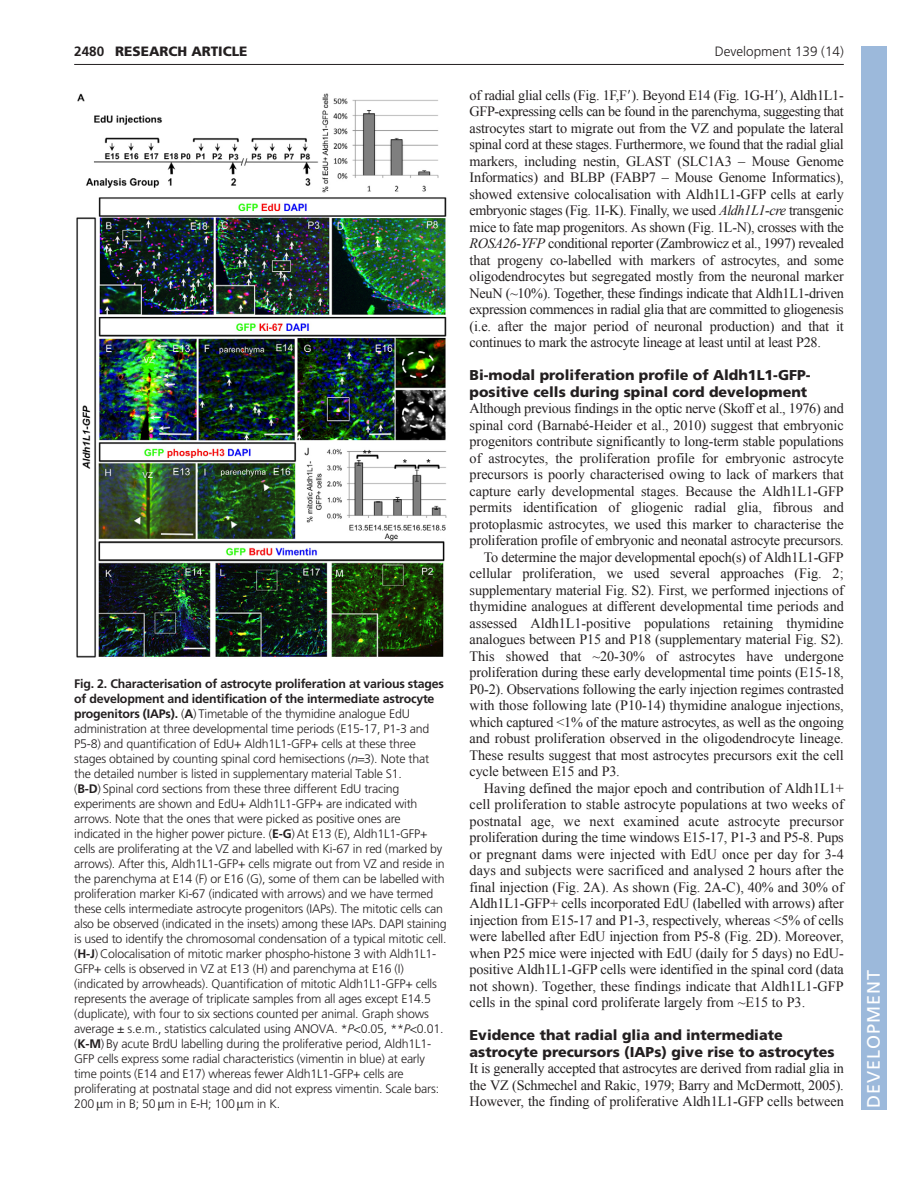
<style>
.page{position:relative;width:918px;height:1188px;background:#fff}
.page>*{position:absolute;margin:0;border:0;box-sizing:border-box;transform-origin:0 0}
.t1{font:18px "Frutiger LT Std";letter-spacing:.055em;color:#fff}
.t2{font:14.25px/16.5px "Times New Roman";letter-spacing:-.005em;color:#231f20;text-align:justify}
.t3{font:900 14.25px/16.5px "Frutiger LT Std";color:#231f20}
.t4{font:300 13.5px "Frutiger LT Std";color:#231f20}
.t5{font:900 13.5px "Frutiger LT Std";color:#231f20}
.t6{font:700 13.5px "Frutiger LT Std";color:#231f20}
.t7{font:300 12.3px/15px "Frutiger LT Std";letter-spacing:-.015em;color:#231f20}
.s1{font-weight:700}
.s2{font-style:italic}
.s3{font-family:"Mathematical Pi One"}
</style>
<div class="page">
<hr style="left:74px;top:64px;width:770px;height:1px;background:#231f20">
<img style="left:76px;top:93px;width:371px;height:565px">
<div style="left:861px;top:46px;width:25px;height:1064px;background:#9cb9db"></div>
<p class="t6" style="left:74px;top:46px;width:32px">2480</p>
<p class="t5" style="left:115px;top:46px;width:134px">RESEARCH ARTICLE</p>
<p class="t4" style="left:715px;top:46px;width:131px">Development 139 (14)</p>
<p class="t7" style="left:74px;top:677px;width:374px"><span class="s1">Fig. 2. Characterisation of astrocyte proliferation at various stages of development and identification of the intermediate astrocyte progenitors (IAPs).</span> (<span class="s1">A</span>) Timetable of the thymidine analogue EdU administration at three developmental time periods (E15-17, P1-3 and P5-8) and quantification of EdU+ Aldh1L1-GFP+ cells at these three stages obtained by counting spinal cord hemisections (<span class="s2">n</span> 3). Note that the detailed number is listed in supplementary material Table S1.<br>(<span class="s1">B-D</span>) Spinal cord sections from these three different EdU tracing experiments are shown and EdU+ Aldh1L1-GFP+ are indicated with arrows. Note that the ones that were picked as positive ones are indicated in the higher power picture. (<span class="s1">E-G</span>) At E13 (E), Aldh1L1-GFP+ cells are proliferating at the VZ and labelled with Ki-67 in red (marked by arrows). After this, Aldh1L1-GFP+ cells migrate out from VZ and reside in the parenchyma at E14 (F) or E16 (G), some of them can be labelled with proliferation marker Ki-67 (indicated with arrows) and we have termed these cells intermediate astrocyte progenitors (IAPs). The mitotic cells can also be observed (indicated in the insets) among these IAPs. DAPI staining is used to identify the chromosomal condensation of a typical mitotic cell. (<span class="s1">H-J</span>) Colocalisation of mitotic marker phospho-histone 3 with Aldh1L1- GFP+ cells is observed in VZ at E13 (H) and parenchyma at E16 (I) (indicated by arrowheads). Quantification of mitotic Aldh1L1-GFP+ cells represents the average of triplicate samples from all ages except E14.5 (duplicate), with four to six sections counted per animal. Graph shows average ± s.e.m., statistics calculated using ANOVA. *<span class="s2">P</span>&lt;0.05, **<span class="s2">P</span>&lt;0.01. (<span class="s1">K-M</span>) By acute BrdU labelling during the proliferative period, Aldh1L1- GFP cells express some radial characteristics (vimentin in blue) at early time points (E14 and E17) whereas fewer Aldh1L1-GFP+ cells are proliferating at postnatal stage and did not express vimentin. Scale bars:<br>200 m in B; 50 m in E-H; 100 m in K.</p>
<p class="t2" style="left:470px;top:87px;width:376px">of radial glial cells (Fig. 1F,F<span class="s3">-</span>). Beyond E14 (Fig. 1G-H<span class="s3">-</span>), Aldh1L1- GFP-expressing cells can be found in the parenchyma, suggesting that astrocytes start to migrate out from the VZ and populate the lateral spinal cord at these stages. Furthermore, we found that the radial glial markers, including nestin, GLAST (SLC1A3 – Mouse Genome Informatics) and BLBP (FABP7 – Mouse Genome Informatics), showed extensive colocalisation with Aldh1L1-GFP cells at early embryonic stages (Fig. 1I-K). Finally, we used <span class="s2">Aldh1L1-cre</span> transgenic mice to fate map progenitors. As shown (Fig. 1L-N), crosses with the <span class="s2">ROSA26-YFP</span> conditional reporter (Zambrowicz et al., 1997) revealed that progeny co-labelled with markers of astrocytes, and some oligodendrocytes but segregated mostly from the neuronal marker NeuN (~10%). Together, these findings indicate that Aldh1L1-driven expression commences in radial glia that are committed to gliogenesis (i.e. after the major period of neuronal production) and that it continues to mark the astrocyte lineage at least until at least P28.</p>
<p class="t3" style="left:470px;top:368px;width:342px">Bi-modal proliferation profile of Aldh1L1-GFP&shy;positive cells during spinal cord development</p>
<p class="t2" style="left:470px;top:400px;width:376px">Although previous findings in the optic nerve (Skoff et al., 1976) and</p>
<p class="t2" style="left:470px;top:417px;width:376px">spinal cord (Barnabé-Heider et al., 2010) suggest that embryonic</p>
<p class="t2" style="left:470px;top:433px;width:376px">progenitors contribute significantly to long-term stable populations</p>
<p class="t2" style="left:470px;top:450px;width:376px">of astrocytes, the proliferation profile for embryonic astrocyte</p>
<p class="t2" style="left:470px;top:466px;width:376px">precursors is poorly characterised owing to lack of markers that</p>
<p class="t2" style="left:470px;top:483px;width:376px">capture early developmental stages. Because the Aldh1L1-GFP</p>
<p class="t2" style="left:470px;top:499px;width:376px">permits identification of gliogenic radial glia, fibrous and</p>
<p class="t2" style="left:470px;top:516px;width:376px">protoplasmic astrocytes, we used this marker to characterise the</p>
<p class="t2" style="left:470px;top:532px;width:376px">proliferation profile of embryonic and neonatal astrocyte precursors.</p>
<p class="t2" style="left:484px;top:549px;width:361px">To determine the major developmental epoch(s) of Aldh1L1-GFP</p>
<p class="t2" style="left:470px;top:565px;width:376px">cellular proliferation, we used several approaches (Fig. 2;</p>
<p class="t2" style="left:470px;top:582px;width:376px">supplementary material Fig. S2). First, we performed injections of</p>
<p class="t2" style="left:470px;top:598px;width:376px">thymidine analogues at different developmental time periods and</p>
<p class="t2" style="left:470px;top:615px;width:376px">assessed Aldh1L1-positive populations retaining thymidine</p>
<p class="t2" style="left:470px;top:631px;width:376px">analogues between P15 and P18 (supplementary material Fig. S2).</p>
<p class="t2" style="left:470px;top:648px;width:376px">This showed that ~20-30% of astrocytes have undergone</p>
<p class="t2" style="left:470px;top:664px;width:376px">proliferation during these early developmental time points (E15-18,</p>
<p class="t2" style="left:470px;top:681px;width:376px">P0-2). Observations following the early injection regimes contrasted</p>
<p class="t2" style="left:470px;top:697px;width:376px">with those following late (P10-14) thymidine analogue injections,</p>
<p class="t2" style="left:470px;top:714px;width:376px">which captured &lt;1% of the mature astrocytes, as well as the ongoing</p>
<p class="t2" style="left:470px;top:730px;width:376px">and robust proliferation observed in the oligodendrocyte lineage.</p>
<p class="t2" style="left:470px;top:747px;width:376px">These results suggest that most astrocytes precursors exit the cell</p>
<p class="t2" style="left:470px;top:763px;width:152px">cycle between E15 and P3.</p>
<p class="t2" style="left:484px;top:780px;width:361px">Having defined the major epoch and contribution of Aldh1L1+</p>
<p class="t2" style="left:470px;top:796px;width:376px">cell proliferation to stable astrocyte populations at two weeks of</p>
<p class="t2" style="left:470px;top:813px;width:376px">postnatal age, we next examined acute astrocyte precursor</p>
<p class="t2" style="left:470px;top:829px;width:376px">proliferation during the time windows E15-17, P1-3 and P5-8. Pups</p>
<p class="t2" style="left:470px;top:846px;width:376px">or pregnant dams were injected with EdU once per day for 3-4</p>
<p class="t2" style="left:470px;top:862px;width:376px">days and subjects were sacrificed and analysed 2 hours after the</p>
<p class="t2" style="left:470px;top:879px;width:376px">final injection (Fig. 2A). As shown (Fig. 2A-C), 40% and 30% of</p>
<p class="t2" style="left:470px;top:895px;width:376px">Aldh1L1-GFP+ cells incorporated EdU (labelled with arrows) after</p>
<p class="t2" style="left:470px;top:912px;width:376px">injection from E15-17 and P1-3, respectively, whereas &lt;5% of cells</p>
<p class="t2" style="left:470px;top:928px;width:376px">were labelled after EdU injection from P5-8 (Fig. 2D). Moreover,</p>
<p class="t2" style="left:470px;top:945px;width:376px">when P25 mice were injected with EdU (daily for 5 days) no EdU-</p>
<p class="t2" style="left:470px;top:961px;width:376px">positive Aldh1L1-GFP cells were identified in the spinal cord (data</p>
<p class="t2" style="left:470px;top:978px;width:376px">not shown). Together, these findings indicate that Aldh1L1-GFP</p>
<p class="t2" style="left:470px;top:994px;width:337px">cells in the spinal cord proliferate largely from ~E15 to P3.</p>
<p class="t3" style="left:470px;top:1028px;width:367px">Evidence that radial glia and intermediate astrocyte precursors (IAPs) give rise to astrocytes</p>
<p class="t2" style="left:470px;top:1060px;width:376px">It is generally accepted that astrocytes are derived from radial glia in the VZ (Schmechel and Rakic, 1979; Barry and McDermott, 2005).<br>However, the finding of proliferative Aldh1L1-GFP cells between</p>
<p class="t1" style="left:863px;top:1108px;width:140px;rotate:-90deg">DEVELOPMENT</p>
</div>
